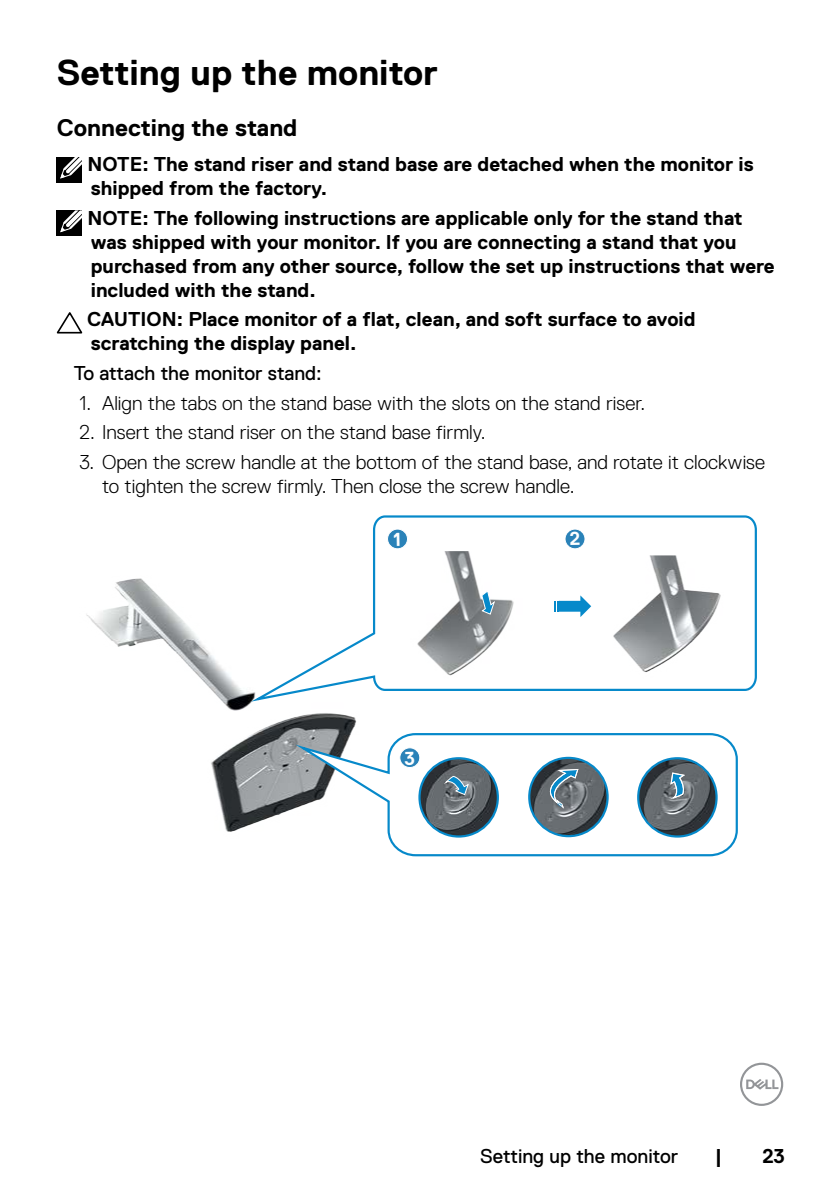
<style>
.page{position:relative;width:840px;height:1191px;background:#fff}
.page>*{position:absolute;margin:0;border:0;box-sizing:border-box;transform-origin:0 0}
.Head1{font:700 36px "Dell Replica";color:#000}
.Head2{font:700 24px "Dell Replica";color:#000}
.Note{font:700 20px/24px "Dell Replica";color:#000}
.t1{font:300 20px/24px "Dell Replica";color:#000}
.Paragraph{font:20px "Dell Replica";color:#000}
</style>
<div class="page">
<svg style="left:740px;top:1062px;width:42px;height:44px"></svg>
<div style="left:57px;top:157px;width:25px;height:25px;background:#000"></div>
<svg style="left:60px;top:157px;width:22px;height:22px"></svg>
<div style="left:57px;top:210px;width:25px;height:26px;background:#000"></div>
<svg style="left:60px;top:210px;width:22px;height:23px"></svg>
<svg style="left:57px;top:312px;width:25px;height:22px"></svg>
<img style="left:86px;top:578px;width:271px;height:254px">
<svg style="left:288px;top:732px;width:450px;height:125px"></svg>
<svg style="left:244px;top:515px;width:513px;height:189px"></svg>
<svg style="left:399px;top:748px;width:20px;height:19px"></svg>
<div style="left:399px;top:747px;width:20px;height:20px;border:1px solid #fff;border-radius:50%"></div>
<div style="left:387px;top:529px;width:20px;height:20px;background:#2a82b8;border-radius:50%"></div>
<div style="left:387px;top:529px;width:20px;height:20px;border:1px solid #fff;border-radius:50%"></div>
<svg style="left:564px;top:529px;width:20px;height:20px"></svg>
<div style="left:564px;top:529px;width:20px;height:20px;border:1px solid #fff;border-radius:50%"></div>
<img style="left:638px;top:758px;width:78px;height:78px;border-radius:39px">
<img style="left:419px;top:758px;width:78px;height:78px;border-radius:39px">
<img style="left:529px;top:758px;width:78px;height:78px;border-radius:39px">
<svg style="left:444px;top:776px;width:25px;height:19px"></svg>
<div style="left:528px;top:757px;width:80px;height:80px;border:2px solid #0689ca;border-radius:50%"></div>
<svg style="left:540px;top:768px;width:38px;height:42px;background:#687a84"></svg>
<div style="left:636px;top:757px;width:81px;height:80px;border:2px solid #0689ca;border-radius:50%"></div>
<svg style="left:669px;top:772px;width:17px;height:28px"></svg>
<div style="left:418px;top:757px;width:80px;height:80px;border:2px solid #0689ca;border-radius:50%"></div>
<img style="left:390px;top:551px;width:133px;height:132px">
<svg style="left:480px;top:589px;width:15px;height:26px"></svg>
<img style="left:607px;top:555px;width:116px;height:124px">
<svg style="left:405px;top:751px;width:9px;height:14px"></svg>
<svg style="left:570px;top:531px;width:9px;height:14px"></svg>
<p class="Head1" style="left:57px;top:52px;width:382px">Setting up the monitor</p>
<p class="Head2" style="left:57px;top:114px;width:242px">Connecting the stand</p>
<p class="Note" style="left:87px;top:152px;width:667px">NOTE: The stand riser and stand base are detached when the monitor is shipped from the factory.</p>
<p class="Note" style="left:87px;top:206px;width:688px">NOTE: The following instructions are applicable only for the stand that was shipped with your monitor. If you are connecting a stand that you purchased from any other source, follow the set up instructions that were included with the stand.</p>
<p class="Note" style="left:87px;top:307px;width:609px">CAUTION: Place monitor of a flat, clean, and soft surface to avoid scratching the display panel.</p>
<p class="Paragraph" style="left:74px;top:362px;width:249px">To attach the monitor stand:</p>
<p class="t1" style="left:79px;top:391px;width:567px">1. Align the tabs on the stand base with the slots on the stand riser.</p>
<p class="t1" style="left:79px;top:420px;width:407px">2. Insert the stand riser on the stand base firmly.</p>
<p class="t1" style="left:102px;top:450px;width:664px;text-indent:-23px">3. Open the screw handle at the bottom of the stand base, and rotate it clockwise to tighten the screw firmly. Then close the screw handle.</p>
<p class="Paragraph" style="left:480px;top:1144px;width:199px">Setting up the monitor</p>
<p class="Note" style="left:714px;top:1143px;width:9px">|</p>
<p class="Note" style="left:762px;top:1143px;width:24px">23</p>
</div>
